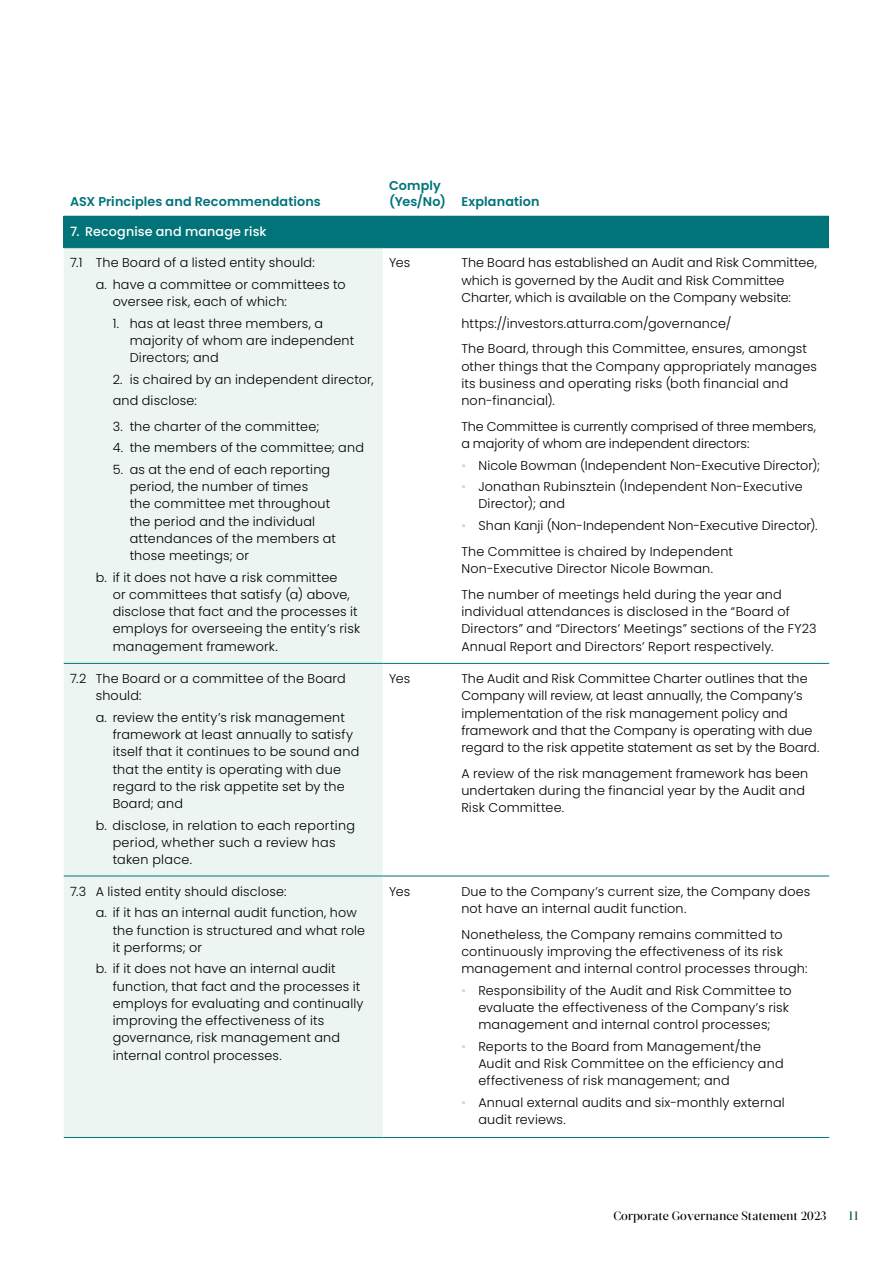
<style>
.page{position:relative;width:893px;height:1263px;background:#fff}
.page>*{position:absolute;margin:0;border:0;box-sizing:border-box;transform-origin:0 0}
.t1{font:300 12.75px/17.2px "Poppins";letter-spacing:.015em;color:#000}
.t2{font:300 12.75px/17.2px "Poppins";letter-spacing:-.005em;color:#000}
.t3{font:600 12.75px/15.8px "Poppins";letter-spacing:.01em;color:#007478}
.t4{font:500 12.75px "Poppins";letter-spacing:.01em;color:#fff}
.t5{font:500 12px "Glosa Display W01";color:#000}
.t6{font:500 12px "Glosa Display W01";color:#0c4c44}
.s1{color:#baded3}
</style>
<div class="page">
<div style="left:64px;top:216px;width:765px;height:32px;background:#007478"></div>
<div style="left:64px;top:248px;width:319px;height:889px;background:#ecf5f2"></div>
<hr style="left:64px;top:663px;width:319px;height:1px;background:#007478">
<hr style="left:383px;top:663px;width:72px;height:1px;background:#007478">
<hr style="left:455px;top:663px;width:374px;height:1px;background:#007478">
<hr style="left:64px;top:876px;width:319px;height:1px;background:#007478">
<hr style="left:383px;top:876px;width:72px;height:1px;background:#007478">
<hr style="left:455px;top:876px;width:374px;height:1px;background:#007478">
<hr style="left:64px;top:1137px;width:319px;height:1px;background:#007478">
<hr style="left:383px;top:1137px;width:72px;height:1px;background:#007478">
<hr style="left:455px;top:1137px;width:374px;height:1px;background:#007478">
<p class="t3" style="left:70px;top:193px;width:252px">ASX Principles and Recommendations</p>
<p class="t4" style="left:70px;top:224px;width:198px">7. Recognise and manage risk</p>
<p class="t1" style="left:96px;top:252px;width:251px;line-height:21.5px;text-indent:-26px">7.1 The Board of a listed entity should:<br>a. have a committee or committees to</p>
<p class="t1" style="left:113px;top:293px;width:176px">oversee risk, each of which:</p>
<p class="t1" style="left:130px;top:315px;width:226px;text-indent:-17px">1. has at least three members, a majority of whom are independent<br>Directors; and</p>
<p class="t1" style="left:113px;top:369px;width:262px;line-height:21.5px">2. is chaired by an independent director, and disclose:</p>
<p class="t1" style="left:113px;top:418px;width:208px">3. the charter of the committee;</p>
<p class="t1" style="left:113px;top:439px;width:253px">4. the members of the committee; and</p>
<p class="t1" style="left:130px;top:461px;width:208px;text-indent:-17px">5. as at the end of each reporting period, the number of times<br>the committee met throughout the period and the individual attendances of the members at those meetings; or</p>
<p class="t1" style="left:113px;top:569px;width:249px;text-indent:-17px">b. if it does not have a risk committee<br>or committees that satisfy (a) above, disclose that fact and the processes it employs for overseeing the entity’s risk management framework.</p>
<p class="t1" style="left:96px;top:670px;width:252px;text-indent:-26px">7.2 The Board or a committee of the Board should:</p>
<p class="t1" style="left:113px;top:709px;width:248px;text-indent:-17px">a. review the entity’s risk management framework at least annually to satisfy itself that it continues to be sound and that the entity is operating with due regard to the risk appetite set by the Board; and</p>
<p class="t1" style="left:113px;top:817px;width:244px;text-indent:-17px">b. disclose, in relation to each reporting period, whether such a review has taken place.</p>
<p class="t1" style="left:96px;top:881px;width:263px;line-height:21.5px;text-indent:-26px">7.3 A listed entity should disclose:<br>a. if it has an internal audit function, how</p>
<p class="t1" style="left:113px;top:921px;width:254px">the function is structured and what role it performs; or</p>
<p class="t1" style="left:113px;top:960px;width:252px;text-indent:-17px">b. if it does not have an internal audit function, that fact and the processes it employs for evaluating and continually improving the effectiveness of its governance, risk management and internal control processes.</p>
<p class="t3" style="left:389px;top:178px;width:152px">Comply<br>(Yes/No) Explanation</p>
<p class="t1" style="left:389px;top:254px;width:23px">Yes</p>
<p class="t1" style="left:461px;top:254px;width:357px">The Board has established an Audit and Risk Committee, which is governed by the Audit and Risk Committee<br>Charter, which is available on the Company website:</p>
<p class="t1" style="left:461px;top:310px;width:347px;line-height:25.8px">https://investors.atturra.com/governance/<br>The Board, through this Committee, ensures, amongst</p>
<p class="t1" style="left:461px;top:358px;width:357px">other things that the Company appropriately manages its business and operating risks (both financial and non-financial).</p>
<p class="t2" style="left:461px;top:418px;width:356px">The Committee is currently comprised of three members, a majority of whom are independent directors:</p>
<p class="t1" style="left:461px;top:457px;width:360px"><span class="s1">•</span> Nicole Bowman (Independent Non-Executive Director);</p>
<p class="t1" style="left:478px;top:478px;width:326px;text-indent:-17px"><span class="s1">•</span> Jonathan Rubinsztein (Independent Non-Executive<br>Director); and</p>
<p class="t1" style="left:461px;top:513px;width:358px;line-height:25.8px"><span class="s1">•</span> Shan Kanji (Non-Independent Non-Executive Director).<br>The Committee is chaired by Independent</p>
<p class="t1" style="left:461px;top:556px;width:322px;line-height:25.8px">Non-Executive Director Nicole Bowman.<br>The number of meetings held during the year and</p>
<p class="t1" style="left:461px;top:603px;width:357px">individual attendances is disclosed in the “Board of<br>Directors” and “Directors’ Meetings” sections of the FY23<br>Annual Report and Directors’ Report respectively.</p>
<p class="t1" style="left:389px;top:670px;width:23px">Yes</p>
<p class="t1" style="left:461px;top:670px;width:360px">The Audit and Risk Committee Charter outlines that the Company will review, at least annually, the Company’s implementation of the risk management policy and framework and that the Company is operating with due regard to the risk appetite statement as set by the Board.</p>
<p class="t1" style="left:461px;top:765px;width:348px">A review of the risk management framework has been undertaken during the financial year by the Audit and<br>Risk Committee.</p>
<p class="t1" style="left:389px;top:883px;width:23px">Yes</p>
<p class="t1" style="left:461px;top:883px;width:351px">Due to the Company’s current size, the Company does not have an internal audit function.</p>
<p class="t1" style="left:461px;top:926px;width:348px">Nonetheless, the Company remains committed to continuously improving the effectiveness of its risk management and internal control processes through:</p>
<p class="t1" style="left:478px;top:982px;width:315px;text-indent:-17px"><span class="s1">•</span> Responsibility of the Audit and Risk Committee to evaluate the effectiveness of the Company’s risk management and internal control processes;</p>
<p class="t1" style="left:478px;top:1038px;width:307px;text-indent:-17px"><span class="s1">•</span> Reports to the Board from Management/the<br>Audit and Risk Committee on the efficiency and effectiveness of risk management; and</p>
<p class="t1" style="left:478px;top:1094px;width:308px;text-indent:-17px"><span class="s1">•</span> Annual external audits and six-monthly external audit reviews.</p>
<p class="t5" style="left:613px;top:1209px;width:215px">Corporate Governance Statement 2023</p>
<p class="t6" style="left:849px;top:1209px;width:12px">11</p>
</div>
